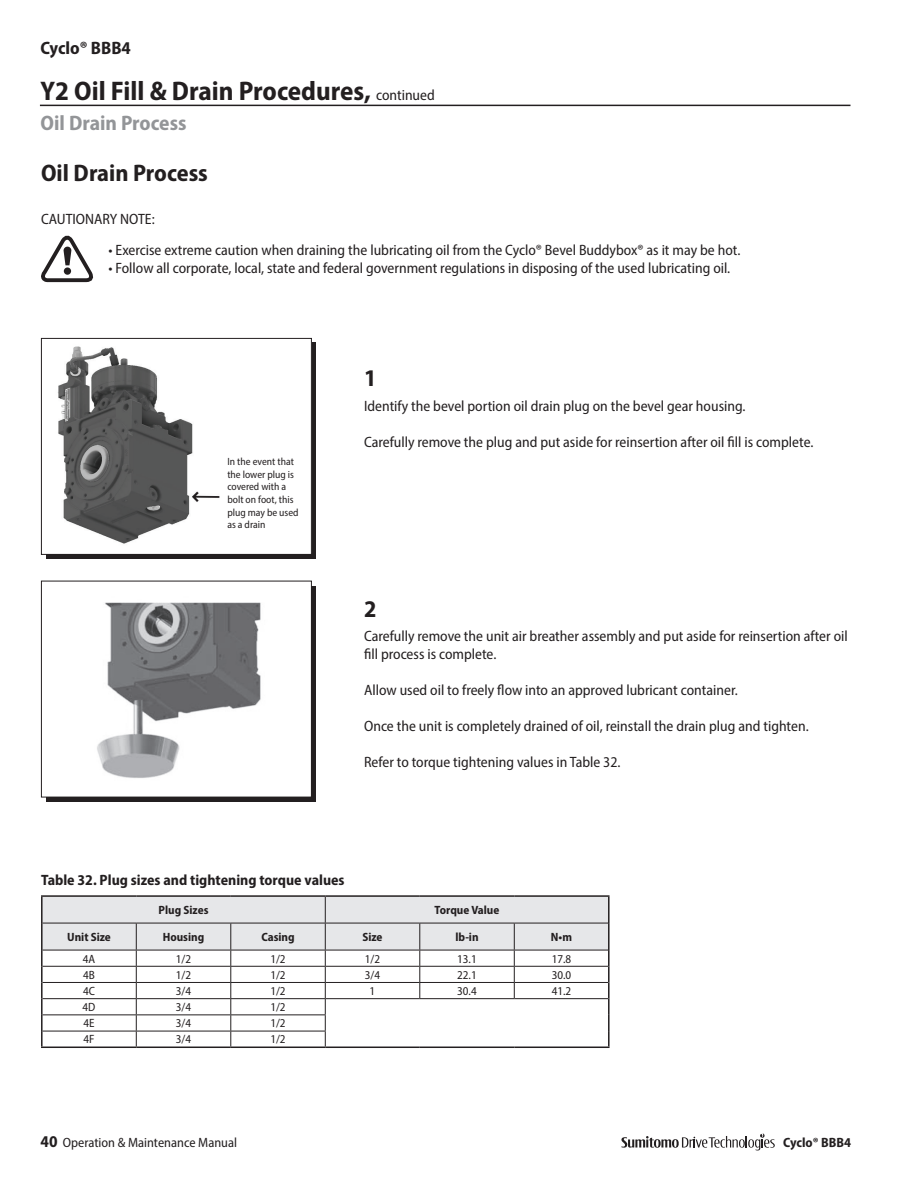
<style>
.page{position:relative;width:918px;height:1188px;background:#fff}
.page>*{position:absolute;margin:0;border:0;box-sizing:border-box;transform-origin:0 0}
.t1{font:700 semi-condensed 27px "Myriad Pro";color:#231f20}
.t2{font:700 semi-condensed 24px "Myriad Pro";color:#231f20}
.t3{font:700 semi-condensed 21px "Myriad Pro";color:#939598}
.t4{font:700 semi-condensed 18px "Myriad Pro";color:#231f20}
.t5{font:semi-condensed 15px/18px "Myriad Pro";color:#231f20}
.t6{font:700 semi-condensed 15px "Myriad Pro";color:#231f20}
.t7{font:semi-condensed 13.5px "Myriad Pro";color:#231f20}
.t8{font:700 semi-condensed 13.5px "Myriad Pro";color:#231f20}
.t9{font:semi-condensed 12px "Myriad Pro";color:#231f20}
.t10{font:700 semi-condensed 12px "Myriad Pro";color:#231f20}
.t11{font:semi-condensed 10.5px/12.6px "Myriad Pro";color:#231f20}
.s1{font-weight:400;font-size:15px}
.s2{font-weight:700;font-size:16.5px}
</style>
<div class="page">
<hr style="left:40px;top:105px;width:810px;height:1px;background:#231f20">
<svg style="left:621px;top:1133px;width:154px;height:17px"></svg>
<svg style="left:41px;top:237px;width:52px;height:45px"></svg>
<div style="left:46px;top:343px;width:270px;height:216px;background:#231f20"></div>
<div style="left:46px;top:586px;width:270px;height:216px;background:#231f20"></div>
<img style="left:46px;top:343px;width:264px;height:210px">
<div style="left:41px;top:338px;width:271px;height:217px;border:1px solid #231f20"></div>
<div style="left:41px;top:581px;width:270px;height:216px;background:#fff"></div>
<img style="left:97px;top:602px;width:164px;height:176px">
<div style="left:41px;top:581px;width:271px;height:216px;border:1px solid #231f20"></div>
<hr style="left:41px;top:895px;width:95px;height:2px;background:#231f20">
<hr style="left:136px;top:895px;width:95px;height:2px;background:#231f20">
<hr style="left:231px;top:895px;width:94px;height:2px;background:#231f20">
<hr style="left:325px;top:895px;width:95px;height:2px;background:#231f20">
<hr style="left:420px;top:895px;width:94px;height:2px;background:#231f20">
<hr style="left:514px;top:895px;width:96px;height:2px;background:#231f20">
<hr style="left:136px;top:1047px;width:95px;height:1px;background:#231f20">
<hr style="left:231px;top:1047px;width:94px;height:1px;background:#231f20">
<hr style="left:325px;top:1047px;width:95px;height:1px;background:#231f20">
<hr style="left:420px;top:1047px;width:94px;height:1px;background:#231f20">
<hr style="left:514px;top:1047px;width:96px;height:1px;background:#231f20">
<hr style="left:41px;top:1047px;width:95px;height:1px;background:#231f20">
<svg style="left:41px;top:896px;width:569px;height:151px"></svg>
<p class="t4" style="left:40px;top:36px;width:92px">Cyclo® BBB4</p>
<h1 class="t1" style="left:40px;top:73px;width:396px">Y2 Oil Fill &amp; Drain Procedures, <span class="s1">continued</span></h1>
<h3 class="t3" style="left:40px;top:109px;width:148px">Oil Drain Process</h3>
<h2 class="t2" style="left:41px;top:157px;width:168px">Oil Drain Process</h2>
<p class="t5" style="left:41px;top:209px;width:115px">CAUTIONARY NOTE:</p>
<p class="t5" style="left:109px;top:241px;width:632px">• Exercise extreme caution when draining the lubricating oil from the Cyclo® Bevel Buddybox® as it may be hot.</p>
<p class="t5" style="left:109px;top:259px;width:622px">• Follow all corporate, local, state and federal government regulations in disposing of the used lubricating oil.</p>
<p class="t11" style="left:227px;top:455px;width:73px">In the event that the lower plug is covered with a bolt on foot, this plug may be used as a drain</p>
<h2 class="t2" style="left:364px;top:363px;width:14px">1</h2>
<p class="t5" style="left:364px;top:397px;width:382px">Identify the bevel portion oil drain plug on the bevel gear housing.</p>
<p class="t5" style="left:364px;top:433px;width:450px">Carefully remove the plug and put aside for reinsertion after oil fill is complete.</p>
<h2 class="t2" style="left:364px;top:593px;width:14px">2</h2>
<p class="t5" style="left:364px;top:627px;width:485px">Carefully remove the unit air breather assembly and put aside for reinsertion after oil fill process is complete.</p>
<p class="t5" style="left:364px;top:681px;width:374px">Allow used oil to freely flow into an approved lubricant container.</p>
<p class="t5" style="left:364px;top:717px;width:445px">Once the unit is completely drained of oil, reinstall the drain plug and tighten.</p>
<p class="t5" style="left:364px;top:753px;width:257px">Refer to torque tightening values in Table 32.</p>
<p class="t6" style="left:41px;top:870px;width:305px">Table 32. Plug sizes and tightening torque values</p>
<p class="t10" style="left:159px;top:902px;width:51px">Plug Sizes</p>
<p class="t10" style="left:435px;top:903px;width:66px">Torque Value</p>
<p class="t10" style="left:67px;top:929px;width:45px">Unit Size</p>
<p class="t10" style="left:163px;top:929px;width:43px">Housing</p>
<p class="t10" style="left:261px;top:929px;width:35px">Casing</p>
<p class="t10" style="left:362px;top:929px;width:22px">Size</p>
<p class="t10" style="left:455px;top:929px;width:25px">lb-in</p>
<p class="t10" style="left:551px;top:929px;width:23px">N•m</p>
<p class="t9" style="left:83px;top:951px;width:14px">4A</p>
<p class="t9" style="left:176px;top:951px;width:17px">1/2</p>
<p class="t9" style="left:270px;top:951px;width:17px">1/2</p>
<p class="t9" style="left:365px;top:951px;width:17px">1/2</p>
<p class="t9" style="left:457px;top:951px;width:21px">13.1</p>
<p class="t9" style="left:552px;top:951px;width:21px">17.8</p>
<p class="t9" style="left:83px;top:968px;width:13px">4B</p>
<p class="t9" style="left:176px;top:968px;width:17px">1/2</p>
<p class="t9" style="left:270px;top:968px;width:17px">1/2</p>
<p class="t9" style="left:365px;top:968px;width:17px">3/4</p>
<p class="t9" style="left:457px;top:968px;width:21px">22.1</p>
<p class="t9" style="left:552px;top:968px;width:21px">30.0</p>
<p class="t9" style="left:83px;top:984px;width:13px">4C</p>
<p class="t9" style="left:176px;top:984px;width:17px">3/4</p>
<p class="t9" style="left:270px;top:984px;width:17px">1/2</p>
<p class="t9" style="left:370px;top:984px;width:7px">1</p>
<p class="t9" style="left:457px;top:984px;width:21px">30.4</p>
<p class="t9" style="left:552px;top:984px;width:21px">41.2</p>
<p class="t9" style="left:83px;top:1000px;width:14px">4D</p>
<p class="t9" style="left:176px;top:1000px;width:17px">3/4</p>
<p class="t9" style="left:270px;top:1000px;width:17px">1/2</p>
<p class="t9" style="left:83px;top:1016px;width:13px">4E</p>
<p class="t9" style="left:176px;top:1016px;width:17px">3/4</p>
<p class="t9" style="left:270px;top:1016px;width:17px">1/2</p>
<p class="t9" style="left:83px;top:1032px;width:13px">4F</p>
<p class="t9" style="left:176px;top:1032px;width:17px">3/4</p>
<p class="t9" style="left:270px;top:1032px;width:17px">1/2</p>
<p class="t7" style="left:40px;top:1135px;width:198px"><span class="s2">40</span> Operation &amp; Maintenance Manual</p>
<p class="t8" style="left:783px;top:1134px;width:69px">Cyclo® BBB4</p>
</div>
